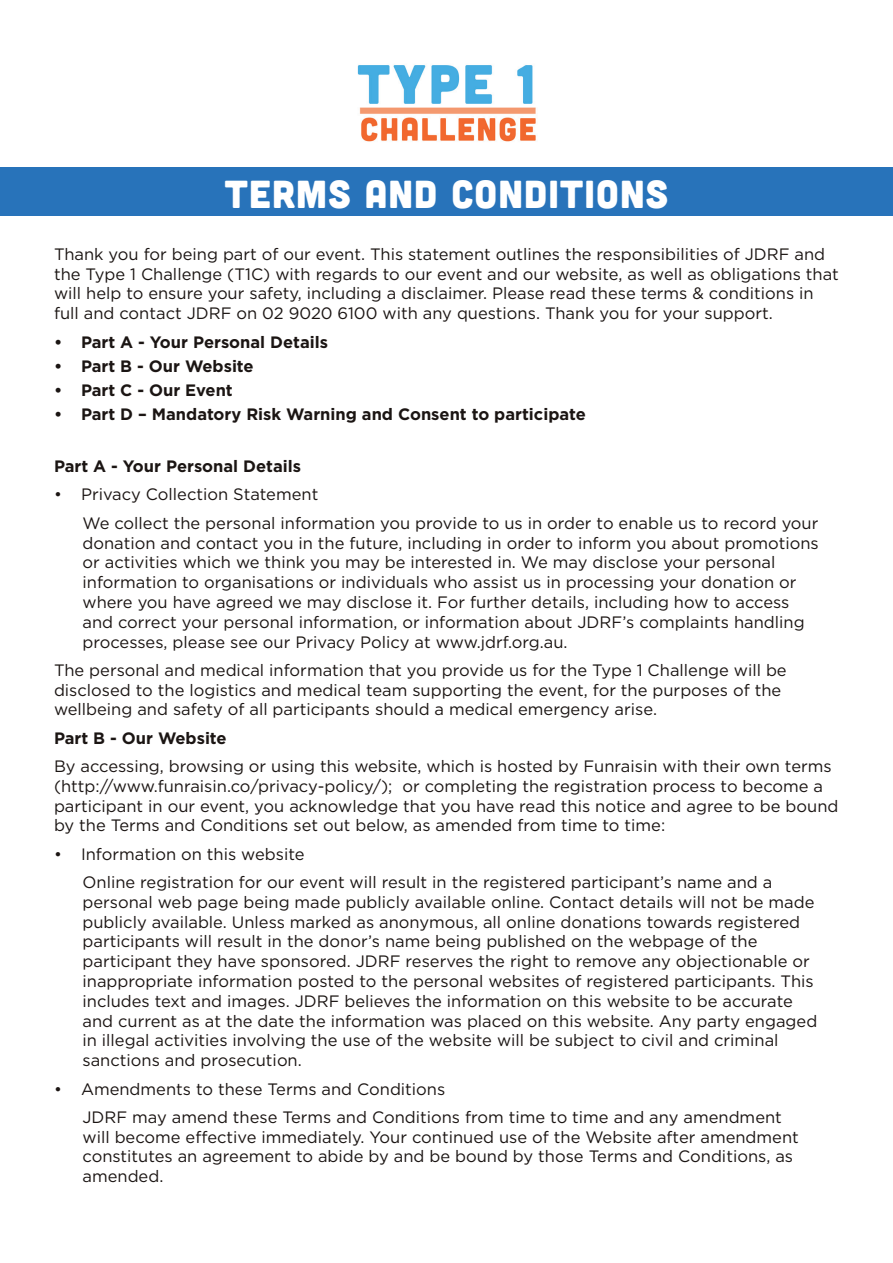
<style>
.page{position:relative;width:893px;height:1263px;background:#fff}
.page>*{position:absolute;margin:0;border:0;box-sizing:border-box;transform-origin:0 0}
.t1{font:39px "Cubano";letter-spacing:.03em;color:#fff}
.t2{font:16.5px/19.8px "Gotham";color:#1b1513}
.t3{font:700 16.5px "Gotham";color:#1b1513}
</style>
<div class="page">
<div style="left:0;top:167px;width:892px;height:49px;background:#2873ba"></div>
<img style="left:357px;top:65px;width:179px;height:77px">
<h1 class="t1" style="left:225px;top:169px;width:445px">TERMS AND CONDITIONS</h1>
<p class="t2" style="left:54px;top:244px;width:786px">Thank you for being part of our event. This statement outlines the responsibilities of JDRF and the Type 1 Challenge (T1C) with regards to our event and our website, as well as obligations that will help to ensure your safety, including a disclaimer. Please read these terms &amp; conditions in full and contact JDRF on 02 9020 6100 with any questions. Thank you for your support.</p>
<p class="t3" style="left:54px;top:331px;width:276px">• Part A - Your Personal Details</p>
<p class="t3" style="left:54px;top:355px;width:201px">• Part B - Our Website</p>
<p class="t3" style="left:54px;top:379px;width:180px">• Part C - Our Event</p>
<p class="t3" style="left:54px;top:403px;width:533px">• Part D – Mandatory Risk Warning and Consent to participate</p>
<p class="t3" style="left:54px;top:455px;width:249px">Part A - Your Personal Details</p>
<p class="t2" style="left:82px;top:480px;width:737px;line-height:28.3px;text-indent:-28px">• Privacy Collection Statement<br>We collect the personal information you provide to us in order to enable us to record your</p>
<p class="t2" style="left:82px;top:532px;width:738px">donation and contact you in the future, including in order to inform you about promotions or activities which we think you may be interested in. We may disclose your personal information to organisations or individuals who assist us in processing your donation or where you have agreed we may disclose it. For further details, including how to access and correct your personal information, or information about JDRF’s complaints handling processes, please see our Privacy Policy at www.jdrf.org.au.</p>
<p class="t2" style="left:54px;top:660px;width:734px">The personal and medical information that you provide us for the Type 1 Challenge will be disclosed to the logistics and medical team supporting the event, for the purposes of the wellbeing and safety of all participants should a medical emergency arise.</p>
<p class="t3" style="left:54px;top:727px;width:174px">Part B - Our Website</p>
<p class="t2" style="left:54px;top:756px;width:786px">By accessing, browsing or using this website, which is hosted by Funraisin with their own terms (http://www.funraisin.co/privacy-policy/); or completing the registration process to become a participant in our event, you acknowledge that you have read this notice and agree to be bound by the Terms and Conditions set out below, as amended from time to time:</p>
<p class="t2" style="left:82px;top:839px;width:691px;line-height:28.3px;text-indent:-28px">• Information on this website<br>Online registration for our event will result in the registered participant’s name and a</p>
<p class="t2" style="left:82px;top:892px;width:736px">personal web page being made publicly available online. Contact details will not be made publicly available. Unless marked as anonymous, all online donations towards registered participants will result in the donor’s name being published on the webpage of the participant they have sponsored. JDRF reserves the right to remove any objectionable or inappropriate information posted to the personal websites of registered participants. This includes text and images. JDRF believes the information on this website to be accurate and current as at the date the information was placed on this website. Any party engaged in illegal activities involving the use of the website will be subject to civil and criminal sanctions and prosecution.</p>
<p class="t2" style="left:82px;top:1074px;width:701px;line-height:28.3px;text-indent:-28px">• Amendments to these Terms and Conditions<br>JDRF may amend these Terms and Conditions from time to time and any amendment</p>
<p class="t2" style="left:82px;top:1126px;width:718px">will become effective immediately. Your continued use of the Website after amendment constitutes an agreement to abide by and be bound by those Terms and Conditions, as amended.</p>
</div>
